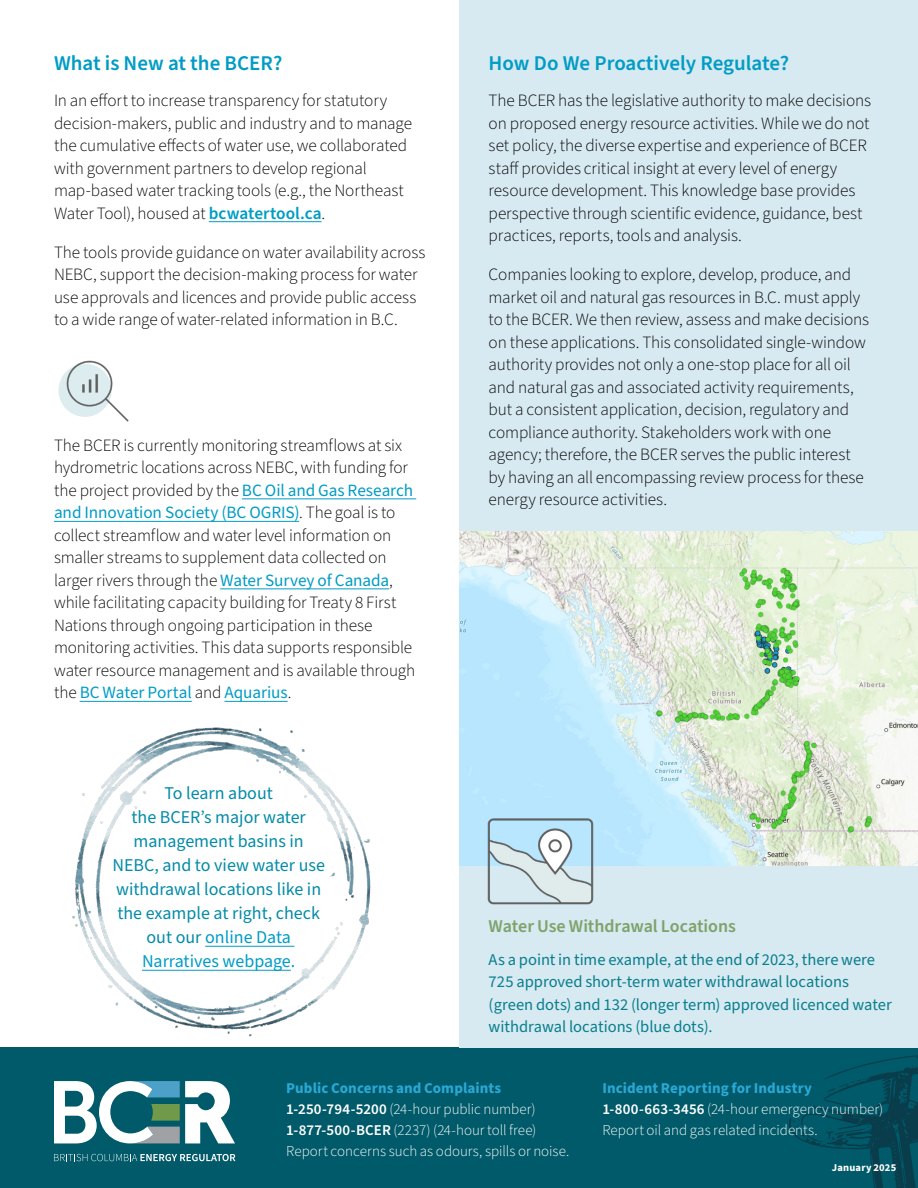
<style>
.page{position:relative;width:918px;height:1188px;background:#fff}
.page>*{position:absolute;margin:0;border:0;box-sizing:border-box;transform-origin:0 0}
.t1{font:600 21px "Source Sans Pro";color:#009cc5}
.t2{font:18px/24px "Source Sans Pro";color:#048ba8;text-align:center}
.t3{font:600 18px "Source Sans Pro";letter-spacing:-.005em;color:#7da36a}
.t4{font:300 17.25px/22.5px "Source Sans Pro";letter-spacing:-.005em;color:#000}
.t5{font:16.5px/22.5px "Source Sans Pro";color:#087f8c}
.t6{font:300 15px/21px "Source Sans Pro";color:#fff}
.t7{font:700 10.5px "Source Sans Pro";letter-spacing:.02em;color:#fff}
.s1{font-weight:600;color:#009cc5}
.s2{font-weight:400;color:#009cc5}
.s3{color:#009cc5}
.s4{font-weight:700;color:#2aa8d5}
.s5{font-weight:600}
</style>
<div class="page">
<div style="left:0;top:1048px;width:918px;height:140px;background:#005a69"></div>
<svg style="left:789px;top:1055px;width:129px;height:133px"></svg>
<svg style="left:54px;top:1154px;width:181px;height:7px"></svg>
<svg style="left:54px;top:1081px;width:181px;height:62px"></svg>
<div style="left:459px;top:0;width:459px;height:1048px;background:#d7e9f1"></div>
<hr style="left:209px;top:221px;width:113px;height:1px;background:#009cc5">
<hr style="left:242px;top:499px;width:174px;height:1px;background:#009cc5">
<hr style="left:54px;top:521px;width:245px;height:1px;background:#009cc5">
<hr style="left:220px;top:589px;width:169px;height:1px;background:#009cc5">
<hr style="left:80px;top:701px;width:112px;height:1px;background:#009cc5">
<hr style="left:224px;top:701px;width:64px;height:1px;background:#009cc5">
<img style="left:72px;top:727px;width:299px;height:310px">
<hr style="left:205px;top:946px;width:89px;height:1px;background:#009cc5">
<hr style="left:142px;top:970px;width:149px;height:1px;background:#009cc5">
<img style="left:459px;top:531px;width:459px;height:335px">
<img style="left:475px;top:814px;width:138px;height:91px">
<img style="left:58px;top:360px;width:71px;height:62px">
<p class="t1" style="left:54px;top:49px;width:230px">What is New at the BCER?</p>
<p class="t4" style="left:54px;top:90px;width:359px">In an effort to increase transparency for statutory decision-makers, public and industry and to manage the cumulative effects of water use, we collaborated with government partners to develop regional map-based water tracking tools (e.g., the Northeast Water Tool), housed at <span class="s1">bcwatertool.ca</span>.</p>
<p class="t4" style="left:54px;top:241px;width:373px">The tools provide guidance on water availability across NEBC, support the decision-making process for water use approvals and licences and provide public access to a wide range of water-related information in B.C.</p>
<p class="t4" style="left:54px;top:434px;width:363px">The BCER is currently monitoring streamflows at six hydrometric locations across NEBC, with funding for the project provided by the <span class="s2">BC Oil and Gas Research and Innovation Society (BC OGRIS)</span>. The goal is to collect streamflow and water level information on smaller streams to supplement data collected on larger rivers through the <span class="s2">Water Survey of Canada</span>, while facilitating capacity building for Treaty 8 First Nations through ongoing participation in these monitoring activities. This data supports responsible water resource management and is available through the <span class="s2">BC Water Portal</span> and <span class="s2">Aquarius</span>.</p>
<p class="t2" style="left:112px;top:782px;width:214px">To learn about<br>the BCER’s major water management basins in<br>NEBC, and to view water use withdrawal locations like in the example at right, check out our <span class="s3">online Data<br>Narratives webpage.</span></p>
<p class="t1" style="left:489px;top:49px;width:302px">How Do We Proactively Regulate?</p>
<p class="t4" style="left:489px;top:90px;width:384px">The BCER has the legislative authority to make decisions on proposed energy resource activities. While we do not set policy, the diverse expertise and experience of BCER staff provides critical insight at every level of energy resource development. This knowledge base provides perspective through scientific evidence, guidance, best practices, reports, tools and analysis.</p>
<p class="t4" style="left:489px;top:264px;width:382px">Companies looking to explore, develop, produce, and market oil and natural gas resources in B.C. must apply to the BCER. We then review, assess and make decisions on these applications. This consolidated single-window authority provides not only a one-stop place for all oil and natural gas and associated activity requirements, but a consistent application, decision, regulatory and compliance authority. Stakeholders work with one agency; therefore, the BCER serves the public interest by having an all encompassing review process for these energy resource activities.</p>
<p class="t3" style="left:489px;top:914px;width:249px">Water Use Withdrawal Locations</p>
<p class="t5" style="left:489px;top:949px;width:405px">As a point in time example, at the end of 2023, there were 725 approved short-term water withdrawal locations (green dots) and 132 (longer term) approved licenced water withdrawal locations (blue dots).</p>
<p class="t6" style="left:286px;top:1078px;width:285px"><span class="s4">Public Concerns and Complaints </span><span class="s5">1-250-794-5200</span> (24-hour public number)<br><span class="s5">1-877-500-BCER</span> (2237) (24-hour toll free)<br>Report concerns such as odours, spills or noise.</p>
<p class="t6" style="left:602px;top:1078px;width:283px"><span class="s4">Incident Reporting for Industry<br></span><span class="s5">1-800-663-3456</span> (24-hour emergency number)<br>Report oil and gas related incidents.</p>
<p class="t7" style="left:832px;top:1161px;width:66px">January 2025</p>
</div>
